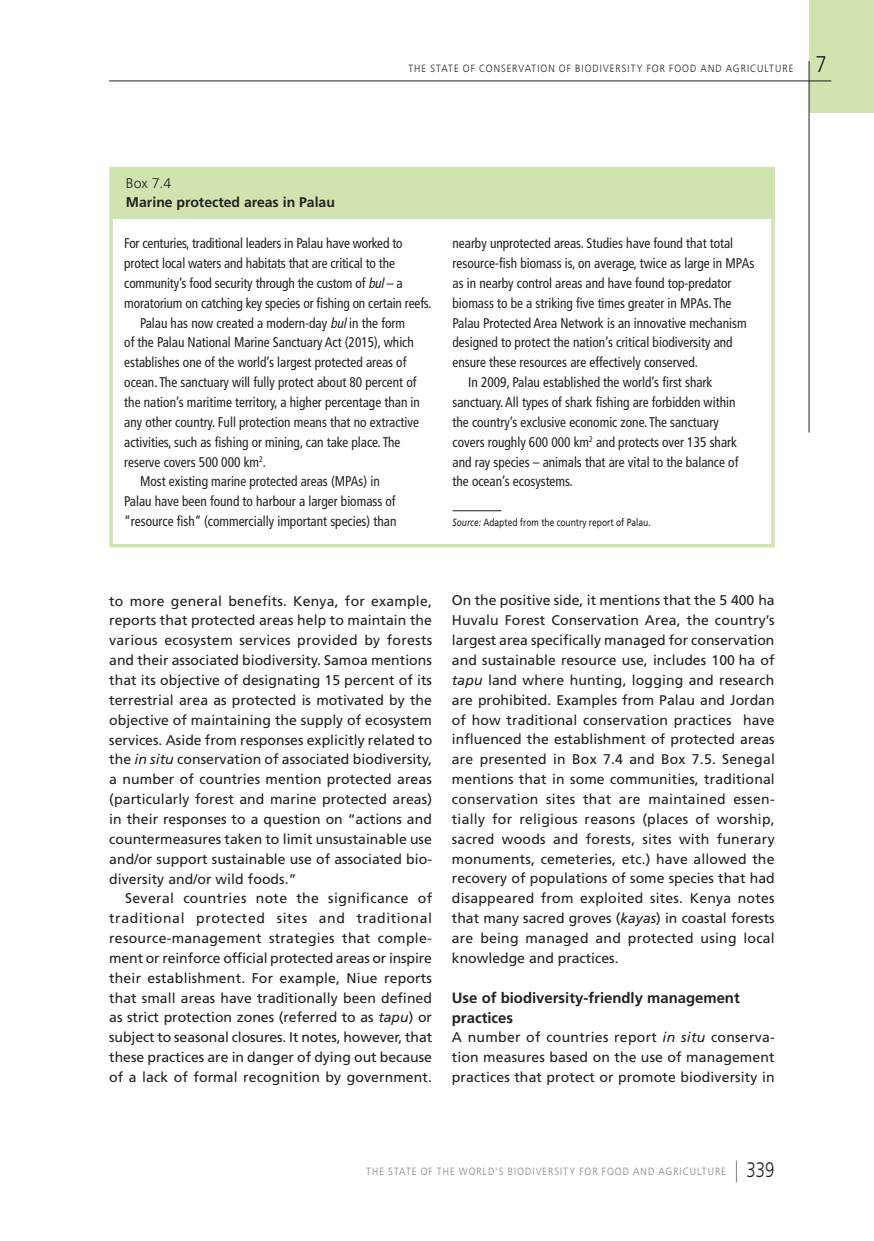
<style>
.page{position:relative;width:874px;height:1241px;background:#fff}
.page>*{position:absolute;margin:0;border:0;box-sizing:border-box;transform-origin:0 0}
.t1{font:300 21px "Frutiger LT Std";color:#231f20;scale:.8 1}
.t2{font:700 14.88px/19.8px "Frutiger LT Std";color:#231f20}
.t3{font:14px/19.8px "Frutiger LT Std";letter-spacing:.01em;color:#231f20;text-align:justify}
.t4{font:condensed 14px "Frutiger LT Std";color:#231f20;scale:.95 1}
.t5{font:700 14px "Frutiger LT Std";color:#231f20}
.t6{font:300 14px "Frutiger LT Std";color:#231f20}
.t7{font:300 10.5px "Frutiger LT Std";letter-spacing:.11em;color:#231f20;scale:.9 1}
.t8{font:300 10.5px "Frutiger LT Std";letter-spacing:.11em;color:#808285;scale:.9 1}
.t9{font:10.5px "Frutiger LT Std";color:#231f20;scale:.8 1}
.s1{font-size:22.75px}
.s2{font-style:italic}
</style>
<div class="page">
<div style="left:808px;top:0;width:65px;height:113px;background:#cfe4ae"></div>
<hr style="left:109px;top:80px;width:721px;height:1px;background:#231f20">
<hr style="left:808px;top:61px;width:1px;height:371px;background:#231f20">
<svg style="left:735px;top:1161px;width:1px;height:21px"></svg>
<div style="left:109px;top:167px;width:665px;height:380px;border:4px solid #cfe4ae"></div>
<div style="left:111px;top:168px;width:663px;height:51px;background:#cfe4ae"></div>
<hr style="left:452px;top:510px;width:49px;height:1px;background:#231f20">
<p class="t7" style="left:408px;top:62px;width:466px">THE STATE OF CONSERVATION OF BIODIVERSITY FOR FOOD AND AGRICULTURE <span class="s1">7</span></p>
<p class="t6" style="left:126px;top:175px;width:47px">BOX 7.4</p>
<p class="t5" style="left:126px;top:194px;width:210px">Marine protected areas in Palau</p>
<p class="t4" style="left:124px;top:235px;width:294px">For centuries, traditional leaders in Palau have worked to</p>
<p class="t4" style="left:124px;top:255px;width:286px">protect local waters and habitats that are critical to the</p>
<p class="t4" style="left:124px;top:275px;width:294px">community’s food security through the custom of <span class="s2">bul</span>– a</p>
<p class="t4" style="left:124px;top:295px;width:324px">moratorium on catching key species or fishing on certain reefs.</p>
<p class="t4" style="left:140px;top:314px;width:280px">Palau has now created a modern-day <span class="s2">bul</span>in the form</p>
<p class="t4" style="left:124px;top:334px;width:306px">of the Palau National Marine Sanctuary Act (2015), which</p>
<p class="t4" style="left:124px;top:354px;width:298px">establishes one of the world’s largest protected areas of</p>
<p class="t4" style="left:124px;top:374px;width:309px">ocean. The sanctuary will fully protect about 80 percent of</p>
<p class="t4" style="left:124px;top:394px;width:312px">the nation’s maritime territory, a higher percentage than in</p>
<p class="t4" style="left:124px;top:414px;width:311px">any other country. Full protection means that no extractive</p>
<p class="t4" style="left:124px;top:433px;width:292px">activities, such as fishing or mining, can take place. The</p>
<p class="t4" style="left:124px;top:453px;width:151px">reserve covers 500 000 km<sup>2</sup>.</p>
<p class="t4" style="left:140px;top:473px;width:254px">Most existing marine protected areas (MPAs) in</p>
<p class="t4" style="left:124px;top:493px;width:287px">Palau have been found to harbour a larger biomass of</p>
<p class="t4" style="left:124px;top:513px;width:288px">“resource fish” (commercially important species) than</p>
<p class="t4" style="left:452px;top:235px;width:297px">nearby unprotected areas. Studies have found that total</p>
<p class="t4" style="left:452px;top:255px;width:319px">resource-fish biomass is, on average, twice as large in MPAs</p>
<p class="t4" style="left:452px;top:275px;width:295px">as in nearby control areas and have found top-predator</p>
<p class="t4" style="left:452px;top:295px;width:295px">biomass to be a striking five times greater in MPAs. The</p>
<p class="t4" style="left:452px;top:314px;width:311px">Palau Protected Area Network is an innovative mechanism</p>
<p class="t4" style="left:452px;top:334px;width:296px">designed to protect the nation’s critical biodiversity and</p>
<p class="t4" style="left:452px;top:354px;width:260px">ensure these resources are effectively conserved.</p>
<p class="t4" style="left:468px;top:374px;width:258px">In 2009, Palau established the world’s first shark</p>
<p class="t4" style="left:452px;top:394px;width:299px">sanctuary. All types of shark fishing are forbidden within</p>
<p class="t4" style="left:452px;top:414px;width:281px">the country’s exclusive economic zone. The sanctuary</p>
<p class="t4" style="left:452px;top:433px;width:301px">covers roughly 600 000 km<sup>2</sup> and protects over 135 shark</p>
<p class="t4" style="left:452px;top:453px;width:302px">and ray species – animals that are vital to the balance of</p>
<p class="t4" style="left:452px;top:473px;width:128px">the ocean’s ecosystems.</p>
<p class="t9" style="left:452px;top:516px;width:249px"><span class="s2">Source:</span> Adapted from the country report of Palau.</p>
<p class="t3" style="left:109px;top:591px;width:324px">to more general benefits. Kenya, for example, reports that protected areas help to maintain the various ecosystem services provided by forests and their associated biodiversity. Samoa mentions that its objective of designating 15 percent of its terrestrial area as protected is motivated by the objective of maintaining the supply of ecosystem services. Aside from responses explicitly related to the <span class="s2">in situ</span> conservation of associated biodiversity, a number of countries mention protected areas (particularly forest and marine protected areas) in their responses to a question on “actions and countermeasures taken to limit unsustainable use and/or support sustainable use of associated bio&shy;diversity and/or wild foods.”</p>
<p class="t3" style="left:109px;top:888px;width:324px;text-indent:16px">Several countries note the significance of traditional protected sites and traditional resource-management strategies that comple&shy;ment or reinforce official protected areas or inspire their establishment. For example, Niue reports that small areas have traditionally been defined as strict protection zones (referred to as <span class="s2">tapu</span>) or subject to seasonal closures. It notes, however, that these practices are in danger of dying out because of a lack of formal recognition by government.</p>
<p class="t3" style="left:451px;top:590px;width:324px">On the positive side, it mentions that the 5 400 ha Huvalu Forest Conservation Area, the country’s largest area specifically managed for conservation and sustainable resource use, includes 100 ha of <span class="s2">tapu</span> land where hunting, logging and research are prohibited. Examples from Palau and Jordan of how traditional conservation practices have influenced the establishment of protected areas are presented in Box 7.4 and Box 7.5. Senegal mentions that in some communities, traditional conservation sites that are maintained essen&shy;tially for religious reasons (places of worship, sacred woods and forests, sites with funerary monuments, cemeteries, etc.) have allowed the recovery of populations of some species that had disappeared from exploited sites. Kenya notes that many sacred groves (<span class="s2">kayas</span>) in coastal forests are being managed and protected using local knowledge and practices.</p>
<p class="t2" style="left:451px;top:987px;width:289px">Use of biodiversity-friendly management practices</p>
<p class="t3" style="left:451px;top:1027px;width:324px">A number of countries report <span class="s2">in situ</span> conserva&shy;tion measures based on the use of management practices that protect or promote biodiversity in</p>
<p class="t8" style="left:366px;top:1165px;width:8px">THE</p>
<p class="t8" style="left:388px;top:1165px;width:8px">STATE</p>
<p class="t8" style="left:420px;top:1165px;width:104px">OF THE WORLD'S BIODIVERSITY</p>
<p class="t8" style="left:579px;top:1165px;width:164px">FOR FOOD AND AGRICULTURE</p>
<h1 class="t1" style="left:746px;top:1157px;width:37px">339</h1>
</div>
